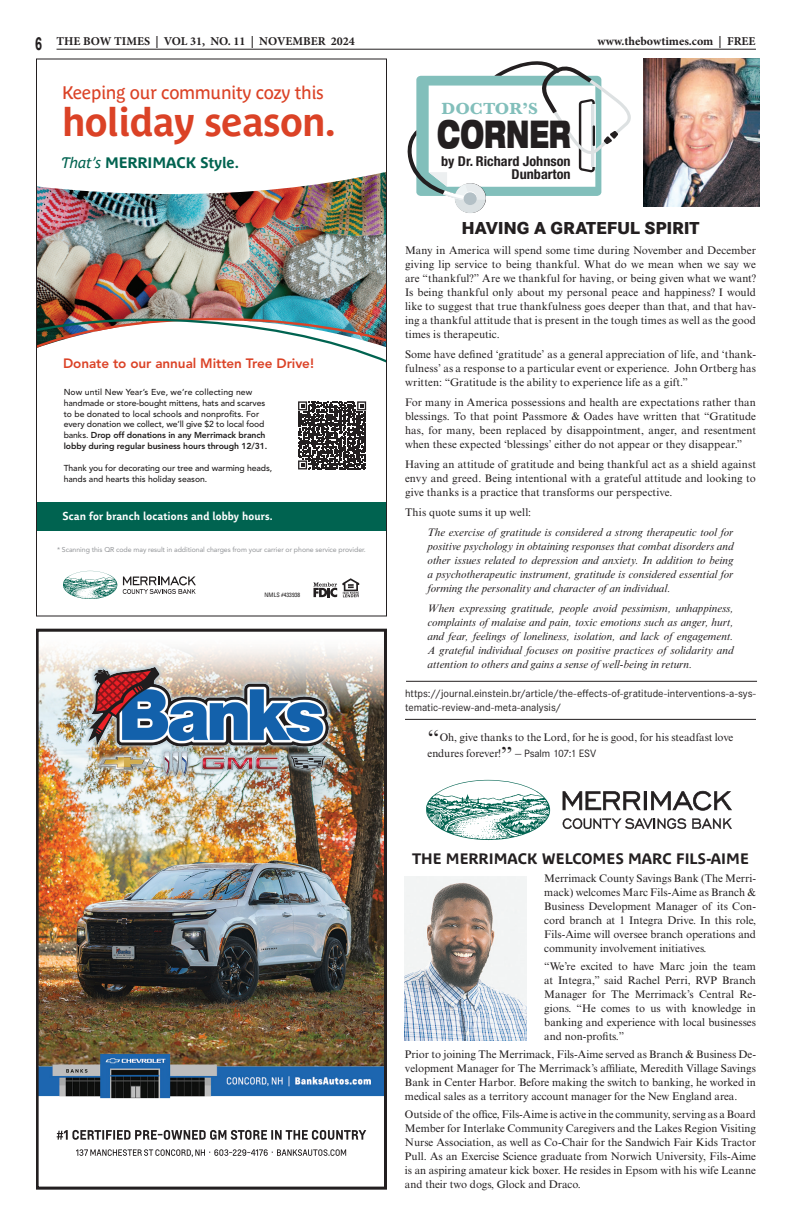
<style>
.page{position:relative;width:792px;height:1224px;background:#fff}
.page>*{position:absolute;margin:0;border:0;box-sizing:border-box;transform-origin:0 0}
.t1{font:700 39.4px "Parisine Plus Std";letter-spacing:-.02em;color:#db4226}
.t2{font:900 expanded 38.3px "Helvetica Neue LT Std";color:#231f20;scale:.6 1}
.t3{font:18.1px "Parisine Plus Std";letter-spacing:-.02em;color:#db4226}
.t4{font:800 18px "Corporate S Pro";letter-spacing:-.01em;color:#231f20}
.t5{font:700 18px "Arial";color:#231f20;scale:.7 1}
.t6{font:700 16.7px "Baskerville";color:#82bfbb;scale:1.04 1}
.t7{font:700 15.1px "Parisine Plus Std";letter-spacing:-.01em;color:#006350}
.t8{font:700 15px "Parisine Plus Std";color:#231f20}
.t9{font:700 condensed 13.6px/13.3px "Helvetica Neue LT Std";color:#231f20;text-align:right;scale:1.04 1}
.t10{font:800 13.5px "Avenir LT Std";letter-spacing:-.005em;color:#db4226}
.t11{font:700 12px "Minion Pro";color:#231f20}
.t12{font:700 11.4px "Parisine Office Std";letter-spacing:.01em;color:#fff}
.t13{font:11px/14px "Times New Roman MT Std";color:#231f20;text-align:justify}
.t14{font:italic 11px/14px "Times New Roman MT Std";letter-spacing:-.005em;color:#231f20;text-align:justify}
.t15{font:11px/14px "Corporate S Pro";color:#231f20}
.t16{font:500 8.6px/10.8px "Avenir LT Std";letter-spacing:-.01em;color:#201d1d}
.t17{font:7px "Avenir LT Std";letter-spacing:-.01em;color:#939598}
.t18{font:condensed 6.1px "Univers LT Std";color:#201d1d}
.s1{font-weight:400;font-style:italic}
.s2{font-weight:800}
.s3{font-size:24px}
.s4{font-family:"Corporate S Pro"}
</style>
<div class="page">
<hr style="left:57px;top:49px;width:699px;height:1px;background:#231f20">
<div style="left:455px;top:183px;width:31px;height:30px;background:#dbe1e3;border-radius:50%"></div>
<div style="left:464px;top:192px;width:13px;height:13px;background:#b3c0c6;border-radius:50%"></div>
<svg style="left:407px;top:61px;width:224px;height:141px"></svg>
<img style="left:644px;top:58px;width:115px;height:149px">
<hr style="left:406px;top:681px;width:351px;height:1px;background:#231f20">
<hr style="left:405px;top:719px;width:351px;height:1px;background:#231f20">
<img style="left:38px;top:172px;width:347px;height:136px">
<img style="left:38px;top:312px;width:347px;height:50px">
<svg style="left:123px;top:576px;width:73px;height:18px"></svg>
<svg style="left:63px;top:571px;width:54px;height:28px"></svg>
<div style="left:36px;top:502px;width:351px;height:28px;background:#006350"></div>
<svg style="left:313px;top:578px;width:46px;height:19px"></svg>
<svg style="left:298px;top:401px;width:68px;height:68px"></svg>
<img style="left:40px;top:647px;width:343px;height:403px">
<svg style="left:57px;top:1130px;width:309px;height:10px"></svg>
<svg style="left:76px;top:1149px;width:270px;height:8px"></svg>
<img style="left:40px;top:1050px;width:343px;height:49px">
<svg style="left:84px;top:663px;width:249px;height:117px;background:#d5cec5"></svg>
<img style="left:89px;top:668px;width:240px;height:112px">
<div style="left:36px;top:629px;width:351px;height:561px;border:3px solid #231f20"></div>
<img style="left:404px;top:877px;width:122px;height:164px">
<svg style="left:563px;top:791px;width:169px;height:20px"></svg>
<svg style="left:563px;top:818px;width:123px;height:11px"></svg>
<svg style="left:692px;top:818px;width:40px;height:11px"></svg>
<svg style="left:426px;top:780px;width:124px;height:60px"></svg>
<h3 class="t5" style="left:35px;top:31px;width:12px">6</h3>
<p class="t11" style="left:57px;top:32px;width:300px">THE BOW TIMES | VOL 31, NO. 11 | NOVEMBER 2024</p>
<p class="t11" style="left:598px;top:32px;width:160px">www.thebowtimes.com | FREE</p>
<p class="t3" style="left:62px;top:82px;width:263px">Keeping our community cozy this</p>
<p class="t1" style="left:62px;top:99px;width:276px">holiday season.</p>
<p class="t7" style="left:62px;top:154px;width:179px"><span class="s1">That’s</span> MERRIMACK Style.</p>
<p class="t6" style="left:442px;top:97px;width:94px">DOCTOR’S</p>
<p class="t2" style="left:437px;top:110px;width:225px">CORNER</p>
<p class="t9" style="left:441px;top:154px;width:126px">by Dr. Richard Johnson<br>Dunbarton</p>
<p class="t10" style="left:63px;top:355px;width:252px">Donate to our annual Mitten Tree Drive!</p>
<p class="t16" style="left:64px;top:387px;width:205px">Now until New Year’s Eve, we’re collecting new handmade or store-bought mittens, hats and scarves to be donated to local schools and nonprofits. For every donation we collect, we’ll give $2 to local food banks. <span class="s2">Drop off donations in any Merrimack branch lobby during regular business hours through 12/31.</span></p>
<p class="t16" style="left:64px;top:463px;width:210px">Thank you for decorating our tree and warming heads, hands and hearts this holiday season.</p>
<p class="t12" style="left:63px;top:509px;width:212px">Scan for branch locations and lobby hours.</p>
<p class="t17" style="left:57px;top:545px;width:310px">* Scanning this QR code may result in additional charges from your carrier or phone service provider.</p>
<p class="t18" style="left:265px;top:591px;width:37px">NMLS #433938</p>
<p class="t4" style="left:462px;top:214px;width:239px">HAVING A GRATEFUL SPIRIT</p>
<p class="t13" style="left:405px;top:244px;width:353px">Many in America will spend some time during November and December giving lip service to being thankful. What do we mean when we say we are “thankful?” Are we thankful for having, or being given what we want?<br>Is being thankful only about my personal peace and happiness? I would like to suggest that true thankfulness goes deeper than that, and that hav&shy;ing a thankful attitude that is present in the tough times as well as the good times is therapeutic.</p>
<p class="t13" style="left:405px;top:348px;width:353px">Some have defined ‘gratitude’ as a general appreciation of life, and ‘thank&shy;fulness’ as a response to a particular event or experience. John Ortberg has written: “Gratitude is the ability to experience life as a gift.”</p>
<p class="t13" style="left:405px;top:396px;width:353px">For many in America possessions and health are expectations rather than blessings. To that point Passmore &amp; Oades have written that “Gratitude has, for many, been replaced by disappointment, anger, and resentment when these expected ‘blessings’ either do not appear or they disappear.”</p>
<p class="t13" style="left:405px;top:458px;width:353px">Having an attitude of gratitude and being thankful act as a shield against envy and greed. Being intentional with a grateful attitude and looking to give thanks is a practice that transforms our perspective.</p>
<p class="t13" style="left:405px;top:506px;width:128px">This quote sums it up well:</p>
<p class="t14" style="left:428px;top:526px;width:308px">The exercise of gratitude is considered a strong therapeutic tool for positive psychology in obtaining responses that combat disorders and other issues related to depression and anxiety. In addition to being a psychotherapeutic instrument, gratitude is considered essential for forming the personality and character of an individual.</p>
<p class="t14" style="left:428px;top:602px;width:308px">When expressing gratitude, people avoid pessimism, unhappiness, complaints of malaise and pain, toxic emotions such as anger, hurt, and fear, feelings of loneliness, isolation, and lack of engagement.<br>A grateful individual focuses on positive practices of solidarity and attention to others and gains a sense of well-being in return.</p>
<p class="t15" style="left:405px;top:686px;width:353px">https://journal.einstein.br/article/the-effects-of-gratitude-interventions-a-sys&shy;tematic-review-and-meta-analysis/</p>
<p class="t13" style="left:428px;top:729px;width:307px;line-height:16px"><span class="s3">“</span>Oh, give thanks to the Lord, for he is good, for his steadfast love endures forever!<span class="s3">”</span> <span class="s4">— Psalm 107:1 ESV</span></p>
<p class="t8" style="left:412px;top:850px;width:338px">THE MERRIMACK WELCOMES MARC FILS-AIME</p>
<p class="t13" style="left:544px;top:872px;width:213px">Merrimack County Savings Bank (The Merri&shy;mack) welcomes Marc Fils-Aime as Branch &amp; Business Development Manager of its Con&shy;cord branch at 1 Integra Drive. In this role, Fils-Aime will oversee branch operations and community involvement initiatives.</p>
<p class="t13" style="left:544px;top:960px;width:213px">“We’re excited to have Marc join the team at Integra,” said Rachel Perri, RVP Branch Manager for The Merrimack’s Central Re&shy;gions. “He comes to us with knowledge in banking and experience with local businesses and non-profits.”</p>
<p class="t13" style="left:405px;top:1048px;width:353px">Prior to joining The Merrimack, Fils-Aime served as Branch &amp; Business De&shy;velopment Manager for The Merrimack’s affiliate, Meredith Village Savings Bank in Center Harbor. Before making the switch to banking, he worked in medical sales as a territory account manager for the New England area.</p>
<p class="t13" style="left:405px;top:1108px;width:353px">Outside of the office, Fils-Aime is active in the community, serving as a Board Member for Interlake Community Caregivers and the Lakes Region Visiting Nurse Association, as well as Co-Chair for the Sandwich Fair Kids Tractor Pull. As an Exercise Science graduate from Norwich University, Fils-Aime is an aspiring amateur kick boxer. He resides in Epsom with his wife Leanne and their two dogs, Glock and Draco.</p>
</div>
